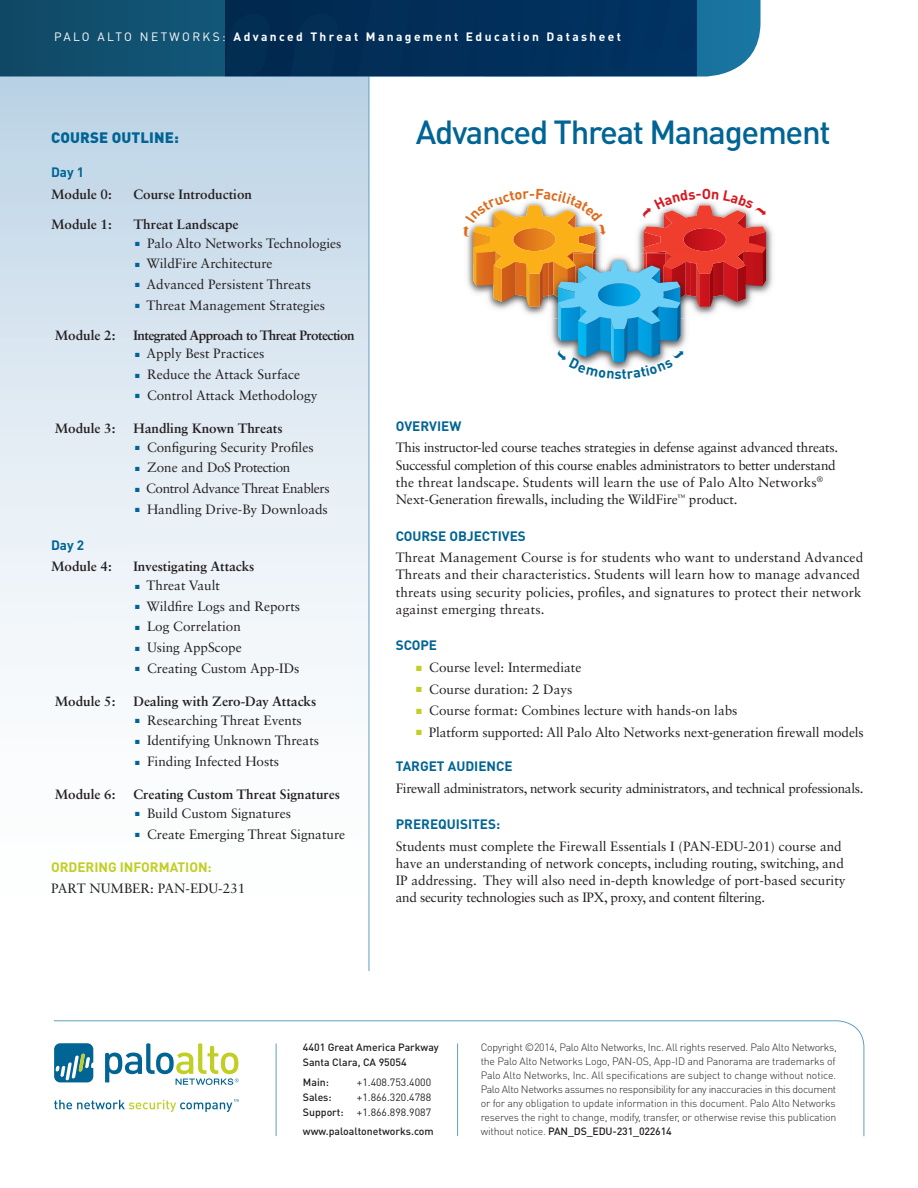
<style>
.page{position:relative;width:918px;height:1188px;background:#fff}
.page>*{position:absolute;margin:0;border:0;box-sizing:border-box;transform-origin:0 0}
.t1{font:500 33px "DINOT";letter-spacing:-.04em;color:#006494}
.subhead-main{font:900 15px "DINOT";letter-spacing:.01em;color:#006494}
.body_text{font:13.5px/17.2px "Sabon LT Std";color:#231f20}
.body_text-2{font:13.5px/17.2px "Sabon LT Std";letter-spacing:-.02em;color:#231f20}
.module_subhead{font:700 13.5px "Sabon LT Std";color:#231f20}
.bullets-space_after{font:13.5px "Sabon LT Std";color:#231f20}
.body_text-3{font:13.5px "Sabon LT Std";letter-spacing:-.025em;color:#231f20}
.subhead_-_3_dinot_bl{font:700 13.5px "DINOT";color:#006494}
.body_text-4{font:13.5px "Sabon LT Std";letter-spacing:-.03em;color:#231f20}
.module_subhead-2{font:700 13.5px "Sabon LT Std";letter-spacing:-.04em;color:#231f20}
.body_text-5{font:700 13.5px "Sabon LT Std";color:#231f20}
.text__no_indent{font:13.5px "Sabon LT Std";color:#231f20}
.Feature_Head{font:700 13.5px "DINOT";color:#c1ce23}
.t2{font:700 12px "DINOT";letter-spacing:.2em;color:#fff}
.bullets__space_after{font:300 10.5px/14px "DINOT";letter-spacing:-.02em;color:#231f20}
.t3{font:500 10.5px "DINOT";color:#231f20}
.t4{font:10.5px "DINOT";color:#231f20}
.s1{font-weight:400}
.s2{color:#006494}
.s3{color:#c1ce23}
.s4{font-weight:500}
</style>
<div class="page">
<svg style="left:0;top:76px;width:369px;height:895px"></svg>
<svg style="left:0;top:0;width:760px;height:76px;background:#0a3f66"></svg>
<img style="left:768px;top:226px;width:5px;height:64px">
<svg style="left:54px;top:1020px;width:810px;height:117px"></svg>
<hr style="left:457px;top:1043px;width:1px;height:93px;background:#609fc3">
<hr style="left:276px;top:1043px;width:1px;height:93px;background:#609fc3">
<svg style="left:467px;top:201px;width:301px;height:170px"></svg>
<p class="t2" style="left:54px;top:28px;width:568px"><span class="s1">PALO ALTO NETWORKS:</span> Advanced Threat Management Education Datasheet</p>
<p class="subhead-main" style="left:51px;top:127px;width:129px">COURSE OUTLINE:</p>
<p class="subhead_-_3_dinot_bl" style="left:51px;top:163px;width:35px">Day 1</p>
<p class="body_text-5" style="left:51px;top:186px;width:62px">Module 0:</p>
<p class="body_text-5" style="left:133px;top:186px;width:120px">Course Introduction</p>
<p class="module_subhead" style="left:51px;top:216px;width:62px">Module 1:</p>
<p class="module_subhead" style="left:133px;top:216px;width:107px">Threat Landscape</p>
<p class="body_text" style="left:135px;top:234px;width:208px"><span class="s2">■</span> Palo Alto Networks Technologies</p>
<p class="body_text" style="left:135px;top:255px;width:139px"><span class="s2">■</span> WildFire Architecture</p>
<p class="body_text" style="left:135px;top:276px;width:178px"><span class="s2">■</span> Advanced Persistent Threats</p>
<p class="body_text" style="left:135px;top:296px;width:192px"><span class="s2">■</span> Threat Management Strategies</p>
<p class="module_subhead" style="left:55px;top:327px;width:62px">Module 2:</p>
<p class="module_subhead-2" style="left:133px;top:327px;width:223px">Integrated Approach to Threat Protection</p>
<p class="body_text" style="left:135px;top:345px;width:131px"><span class="s2">■</span> Apply Best Practices</p>
<p class="body_text" style="left:135px;top:366px;width:167px"><span class="s2">■</span> Reduce the Attack Surface</p>
<p class="body_text" style="left:135px;top:386px;width:184px"><span class="s2">■</span> Control Attack Methodology</p>
<p class="module_subhead" style="left:55px;top:420px;width:62px">Module 3:</p>
<p class="module_subhead" style="left:133px;top:420px;width:151px">Handling Known Threats</p>
<p class="body_text" style="left:135px;top:438px;width:180px"><span class="s2">■</span> Configuring Security Profiles</p>
<p class="body_text-4" style="left:135px;top:460px;width:157px"><span class="s2">■</span> Zone and DoS Protection</p>
<p class="body_text-4" style="left:135px;top:480px;width:196px"><span class="s2">■</span> Control Advance Threat Enablers</p>
<p class="body_text" style="left:135px;top:500px;width:194px"><span class="s2">■</span> Handling Drive-By Downloads</p>
<p class="subhead_-_3_dinot_bl" style="left:51px;top:536px;width:35px">Day 2</p>
<p class="module_subhead" style="left:51px;top:558px;width:62px">Module 4:</p>
<p class="module_subhead" style="left:133px;top:558px;width:123px">Investigating Attacks</p>
<p class="body_text" style="left:135px;top:577px;width:86px"><span class="s2">■</span> Threat Vault</p>
<p class="body_text" style="left:135px;top:597px;width:167px"><span class="s2">■</span> Wildfire Logs and Reports</p>
<p class="body_text" style="left:135px;top:618px;width:107px"><span class="s2">■</span> Log Correlation</p>
<p class="body_text" style="left:135px;top:639px;width:108px"><span class="s2">■</span> Using AppScope</p>
<p class="body_text" style="left:135px;top:659px;width:166px"><span class="s2">■</span> Creating Custom App-IDs</p>
<p class="module_subhead" style="left:55px;top:693px;width:62px">Module 5:</p>
<p class="module_subhead" style="left:133px;top:693px;width:184px">Dealing with Zero-Day Attacks</p>
<p class="body_text" style="left:135px;top:711px;width:168px"><span class="s2">■</span> Researching Threat Events</p>
<p class="body_text" style="left:135px;top:732px;width:186px"><span class="s2">■</span> Identifying Unknown Threats</p>
<p class="body_text" style="left:135px;top:753px;width:146px"><span class="s2">■</span> Finding Infected Hosts</p>
<p class="module_subhead" style="left:55px;top:786px;width:62px">Module 6:</p>
<p class="module_subhead" style="left:133px;top:786px;width:208px">Creating Custom Threat Signatures</p>
<p class="body_text" style="left:135px;top:804px;width:158px"><span class="s2">■</span> Build Custom Signatures</p>
<p class="body_text" style="left:135px;top:825px;width:212px"><span class="s2">■</span> Create Emerging Threat Signature</p>
<p class="Feature_Head" style="left:51px;top:858px;width:162px">ORDERING INFORMATION:</p>
<p class="text__no_indent" style="left:51px;top:880px;width:196px">PART NUMBER: PAN-EDU-231</p>
<p class="t1" style="left:416px;top:110px;width:417px">Advanced Threat Management</p>
<p class="subhead_-_3_dinot_bl" style="left:396px;top:417px;width:67px">OVERVIEW</p>
<p class="body_text-2" style="left:396px;top:439px;width:444px">This instructor-led course teaches strategies in defense against advanced threats.<br>Successful completion of this course enables administrators to better understand the threat landscape. Students will learn the use of Palo Alto Networks<sup>® </sup>Next-Generation firewalls, including the WildFire<sup>™</sup> product.</p>
<p class="subhead_-_3_dinot_bl" style="left:396px;top:527px;width:132px">COURSE OBJECTIVES</p>
<p class="body_text" style="left:396px;top:549px;width:469px">Threat Management Course is for students who want to understand Advanced Threats and their characteristics. Students will learn how to manage advanced threats using security policies, profiles, and signatures to protect their network against emerging threats.</p>
<p class="subhead_-_3_dinot_bl" style="left:396px;top:636px;width:43px">SCOPE</p>
<p class="bullets-space_after" style="left:416px;top:659px;width:167px"><span class="s3">■</span> Course level: Intermediate</p>
<p class="bullets-space_after" style="left:416px;top:681px;width:158px"><span class="s3">■</span> Course duration: 2 Days</p>
<p class="bullets-space_after" style="left:416px;top:702px;width:323px"><span class="s3">■</span> Course format: Combines lecture with hands-on labs</p>
<p class="bullets-space_after" style="left:416px;top:724px;width:449px"><span class="s3">■</span> Platform supported: All Palo Alto Networks next-generation firewall models</p>
<p class="subhead_-_3_dinot_bl" style="left:396px;top:757px;width:118px">TARGET AUDIENCE</p>
<p class="body_text-3" style="left:396px;top:780px;width:469px">Firewall administrators, network security administrators, and technical professionals.</p>
<p class="subhead_-_3_dinot_bl" style="left:396px;top:815px;width:106px">PREREQUISITES:</p>
<p class="body_text" style="left:396px;top:837px;width:451px">Students must complete the Firewall Essentials I (PAN-EDU-201) course and have an understanding of network concepts, including routing, switching, and IP addressing. They will also need in-depth knowledge of port-based security and security technologies such as IPX, proxy, and content filtering.</p>
<p class="t3" style="left:303px;top:1041px;width:137px">4401 Great America Parkway</p>
<p class="t3" style="left:303px;top:1056px;width:105px">Santa Clara, CA 95054</p>
<p class="t3" style="left:303px;top:1075px;width:28px">Main:</p>
<p class="t4" style="left:357px;top:1075px;width:76px">+1.408.753.4000</p>
<p class="t3" style="left:303px;top:1090px;width:30px">Sales:</p>
<p class="t4" style="left:357px;top:1090px;width:76px">+1.866.320.4788</p>
<p class="t3" style="left:303px;top:1105px;width:42px">Support:</p>
<p class="t4" style="left:357px;top:1105px;width:76px">+1.866.898.9087</p>
<p class="t3" style="left:303px;top:1125px;width:132px">www.paloaltonetworks.com</p>
<p class="bullets__space_after" style="left:481px;top:1040px;width:358px">Copyright ©2014, Palo Alto Networks, Inc. All rights reserved. Palo Alto Networks, the Palo Alto Networks Logo, PAN-OS, App-ID and Panorama are trademarks of Palo Alto Networks, Inc. All specifications are subject to change without notice.<br>Palo Alto Networks assumes no responsibility for any inaccuracies in this document or for any obligation to update information in this document. Palo Alto Networks reserves the right to change, modify, transfer, or otherwise revise this publication without notice. <span class="s4">PAN_DS_EDU-231_022614</span></p>
</div>
